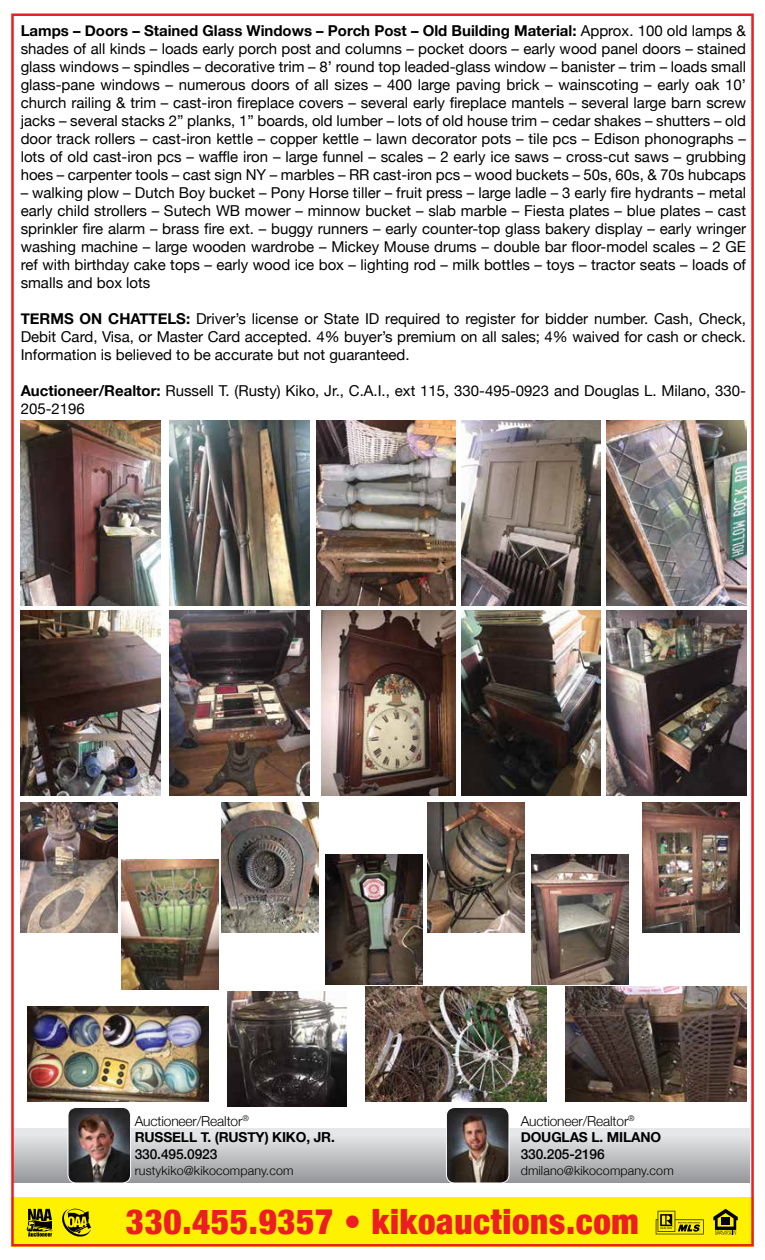
<style>
.page{position:relative;width:765px;height:1260px;background:#fff}
.page>*{position:absolute;margin:0;border:0;box-sizing:border-box;transform-origin:0 0}
.t1{font:900 condensed 34.88px "Helvetica Neue";letter-spacing:.02em;color:#ed1d24}
.t2{font:15px/18px "Helvetica Neue";color:#000;text-align:justify}
.t3{font:700 13.75px/16.5px "Helvetica Neue";letter-spacing:-.01em;color:#000}
.t4{font:300 13.75px/16.5px "Helvetica Neue";letter-spacing:-.01em;color:#000}
.t5{font:500 13.75px "Helvetica Neue";letter-spacing:-.01em;color:#000}
.t6{font:300 12.5px "Helvetica Neue";letter-spacing:.01em;color:#000}
.s1{font-weight:700}
.s2{font-weight:300}
</style>
<div class="page">
<img style="left:11px;top:13px;width:743px;height:1233px">
<svg style="left:26px;top:1209px;width:26px;height:28px"></svg>
<svg style="left:62px;top:1209px;width:29px;height:28px"></svg>
<p class="t2" style="left:21px;top:23px;width:727px"><span class="s1">Lamps – Doors – Stained Glass Windows – Porch Post – Old Building Material:</span> Approx. 100 old lamps &amp; shades of all kinds – loads early porch post and columns – pocket doors – early wood panel doors – stained glass windows – spindles – decorative trim – 8’ round top leaded-glass window – banister – trim – loads small glass-pane windows – numerous doors of all sizes – 400 large paving brick – wainscoting – early oak 10’ church railing &amp; trim – cast-iron fireplace covers – several early fireplace mantels – several large barn screw jacks – several stacks 2” planks, 1” boards, old lumber – lots of old house trim – cedar shakes – shutters – old door track rollers – cast-iron kettle – copper kettle – lawn decorator pots – tile pcs – Edison phonographs – lots of old cast-iron pcs – waffle iron – large funnel – scales – 2 early ice saws – cross-cut saws – grubbing hoes – carpenter tools – cast sign NY – marbles – RR cast-iron pcs – wood buckets – 50s, 60s, &amp; 70s hubcaps</p>
<p class="t2" style="left:21px;top:185px;width:727px">– walking plow – Dutch Boy bucket – Pony Horse tiller – fruit press – large ladle – 3 early fire hydrants – metal early child strollers – Sutech WB mower – minnow bucket – slab marble – Fiesta plates – blue plates – cast sprinkler fire alarm – brass fire ext. – buggy runners – early counter-top glass bakery display – early wringer washing machine – large wooden wardrobe – Mickey Mouse drums – double bar floor-model scales – 2 GE ref with birthday cake tops – early wood ice box – lighting rod – milk bottles – toys – tractor seats – loads of smalls and box lots</p>
<p class="t2" style="left:21px;top:311px;width:727px"><span class="s1">TERMS ON CHATTELS:</span> Driver’s license or State ID required to register for bidder number. Cash, Check, Debit Card, Visa, or Master Card accepted. 4% buyer’s premium on all sales; 4% waived for cash or check.<br>Information is believed to be accurate but not guaranteed.</p>
<p class="t2" style="left:21px;top:383px;width:727px"><span class="s1">Auctioneer/Realtor:</span> Russell T. (Rusty) Kiko, Jr., C.A.I., ext 115, 330-495-0923 and Douglas L. Milano, 330-<br>205-2196</p>
<p class="t3" style="left:135px;top:1113px;width:202px"><span class="s2">Auctioneer/Realtor</span><sup>®<br></sup>RUSSELL T. (RUSTY) KIKO, JR.</p>
<p class="t5" style="left:135px;top:1143px;width:84px">330.495.0923</p>
<p class="t6" style="left:135px;top:1161px;width:160px">rustykiko@kikocompany.com</p>
<p class="t4" style="left:521px;top:1112px;width:142px">Auctioneer/Realtor<sup>®<br></sup><span class="s1">DOUGLAS L. MILANO</span></p>
<p class="t5" style="left:521px;top:1143px;width:86px">330.205-2196</p>
<p class="t6" style="left:521px;top:1161px;width:155px">dmilano@kikocompany.com</p>
<h1 class="t1" style="left:126px;top:1193px;width:514px">330.455.9357 • kikoauctions.com</h1>
</div>
